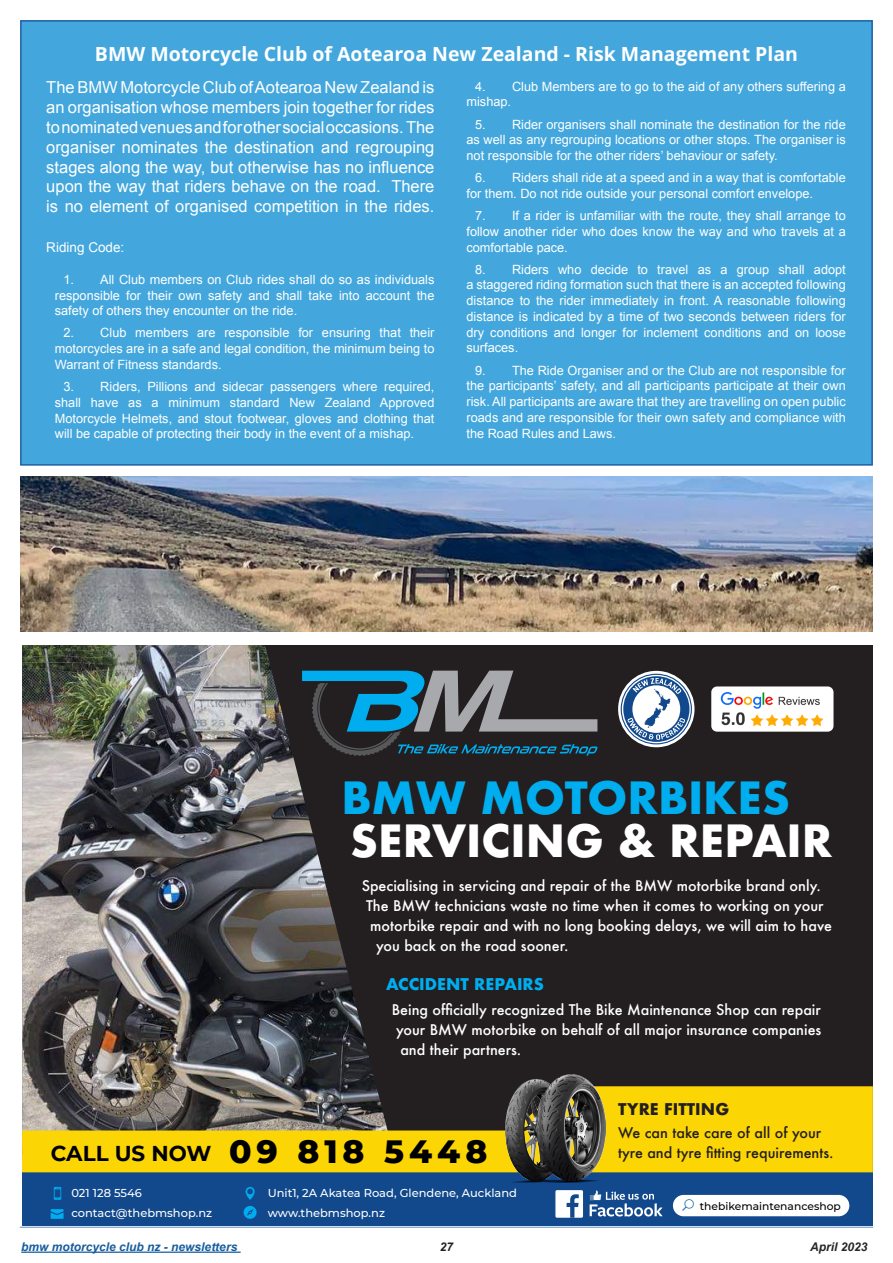
<style>
.page{position:relative;width:893px;height:1263px;background:#fff}
.page>*{position:absolute;margin:0;border:0;box-sizing:border-box;transform-origin:0 0}
.t1{font:700 43.2px "Futura";color:#fff}
.t2{font:700 43.2px "Futura";color:#00aeef}
.t3{font:700 21.45px "Montserrat";color:#000}
.t4{font:700 19.5px "Open Sans";color:#fff}
.t5{font:16.5px/19.8px "Arial";color:#fff;text-align:justify}
.t6{font:700 15.75px "Futura";color:#00aeef}
.t7{font:700 15.75px "Futura";color:#231f20}
.t8{font:500 14.25px "Futura";color:#fff}
.t9{font:500 14.25px/20.1px "Futura";color:#231f20}
.t10{font:13.5px "Arial";color:#fff}
.t11{font:12.75px/15.8px "Arial";color:#fff;text-align:justify}
.t12{font:italic 700 12px "Arial";color:#175d9e}
.t13{font:italic 700 12px "Arial";color:#262626}
.t14{font:italic 700 12px "Arial";color:#231f20}
.t15{font:500 11.4px/20.1px "Montserrat";color:#fff}
.t16{font:500 10.8px "Montserrat";color:#000}
.s1{font-weight:800;font-size:32.85px}
</style>
<div class="page">
<hr style="left:20px;top:1227px;width:853px;height:1px;background:#618fc0">
<hr style="left:21px;top:1251px;width:220px;height:2px;background:#175d9e">
<div style="left:20px;top:20px;width:853px;height:446px;background:#43a7dd;border:2px solid #1e5fa5"></div>
<img style="left:20px;top:476px;width:853px;height:155px">
<div style="left:22px;top:645px;width:851px;height:581px;background:#231f20"></div>
<img style="left:22px;top:645px;width:388px;height:441px">
<div style="left:22px;top:1172px;width:851px;height:54px;background:#12498c"></div>
<div style="left:555px;top:1190px;width:28px;height:28px;background:#fff;border-radius:2px"></div>
<svg style="left:567px;top:1194px;width:12px;height:24px"></svg>
<svg style="left:589px;top:1190px;width:74px;height:26px"></svg>
<div style="left:673px;top:1195px;width:176px;height:21px;background:#fff;border-radius:11px"></div>
<svg style="left:22px;top:1086px;width:851px;height:86px;background:#c4a91e"></svg>
<svg style="left:302px;top:671px;width:295px;height:85px"></svg>
<svg style="left:618px;top:671px;width:76px;height:76px"></svg>
<svg style="left:621px;top:674px;width:71px;height:70px;background:#8ea1b9"></svg>
<img style="left:711px;top:686px;width:122px;height:46px">
<img style="left:505px;top:1074px;width:101px;height:109px">
<h3 class="t4" style="left:95px;top:41px;width:705px">BMW Motorcycle Club of Aotearoa New Zealand - Risk Management Plan</h3>
<p class="t5" style="left:46px;top:78px;width:390px">The BMW Motorcycle Club of Aotearoa New Zealand is an organisation whose members join together for rides to nominated venues and for other social occasions. The organiser nominates the destination and regrouping stages along the way, but otherwise has no influence upon the way that riders behave on the road. There is no element of organised competition in the rides.</p>
<p class="t10" style="left:46px;top:239px;width:80px">Riding Code:</p>
<p class="t11" style="left:55px;top:272px;width:381px;text-indent:9px">1. All Club members on Club rides shall do so as individuals responsible for their own safety and shall take into account the safety of others they encounter on the ride.</p>
<p class="t11" style="left:55px;top:325px;width:381px;text-indent:9px">2. Club members are responsible for ensuring that their motorcycles are in a safe and legal condition, the minimum being to Warrant of Fitness standards.</p>
<p class="t11" style="left:55px;top:379px;width:381px;text-indent:9px">3. Riders, Pillions and sidecar passengers where required, shall have as a minimum standard New Zealand Approved Motorcycle Helmets, and stout footwear, gloves and clothing that will be capable of protecting their body in the event of a mishap.</p>
<p class="t11" style="left:466px;top:78px;width:381px;text-indent:9px">4. Club Members are to go to the aid of any others suffering a mishap.</p>
<p class="t11" style="left:466px;top:116px;width:381px;text-indent:9px">5. Rider organisers shall nominate the destination for the ride as well as any regrouping locations or other stops. The organiser is not responsible for the other riders’ behaviour or safety.</p>
<p class="t11" style="left:466px;top:170px;width:381px;text-indent:9px">6. Riders shall ride at a speed and in a way that is comfortable for them. Do not ride outside your personal comfort envelope.</p>
<p class="t11" style="left:466px;top:208px;width:381px;text-indent:9px">7. If a rider is unfamiliar with the route, they shall arrange to follow another rider who does know the way and who travels at a comfortable pace.</p>
<p class="t11" style="left:466px;top:261px;width:381px;text-indent:9px">8. Riders who decide to travel as a group shall adopt a staggered riding formation such that there is an accepted following distance to the rider immediately in front. A reasonable following distance is indicated by a time of two seconds between riders for dry conditions and longer for inclement conditions and on loose surfaces.</p>
<p class="t11" style="left:466px;top:362px;width:381px;text-indent:9px">9. The Ride Organiser and or the Club are not responsible for the participants’ safety, and all participants participate at their own risk. All participants are aware that they are travelling on open public roads and are responsible for their own safety and compliance with the Road Rules and Laws.</p>
<h1 class="t2" style="left:342px;top:767px;width:450px">BMW MOTORBIKES</h1>
<h1 class="t1" style="left:350px;top:809px;width:484px">SERVICING &amp; REPAIR</h1>
<p class="t8" style="left:362px;top:876px;width:461px">Specialising in servicing and repair of the BMW motorbike brand only.</p>
<p class="t8" style="left:366px;top:896px;width:459px">The BMW technicians waste no time when it comes to working on your</p>
<p class="t8" style="left:370px;top:916px;width:463px">motorbike repair and with no long booking delays, we will aim to have</p>
<p class="t8" style="left:376px;top:936px;width:194px">you back on the road sooner.</p>
<p class="t6" style="left:386px;top:972px;width:159px">ACCIDENT REPAIRS</p>
<p class="t8" style="left:392px;top:1000px;width:431px">Being officially recognized The Bike Maintenance Shop can repair</p>
<p class="t8" style="left:396px;top:1020px;width:427px">your BMW motorbike on behalf of all major insurance companies</p>
<p class="t8" style="left:400px;top:1040px;width:123px">and their partners.</p>
<h2 class="t3" style="left:51px;top:1138px;width:438px">CALL US NOW <span class="s1">09 818 5448</span></h2>
<p class="t15" style="left:71px;top:1182px;width:142px">021 128 5546 contact@thebmshop.nz</p>
<p class="t15" style="left:268px;top:1182px;width:251px">Unit1, 2A Akatea Road, Glendene, Auckland www.thebmshop.nz</p>
<p class="t7" style="left:618px;top:1097px;width:113px">TYRE FITTING</p>
<p class="t9" style="left:618px;top:1122px;width:217px">We can take care of all of your tyre and tyre fitting requirements.</p>
<p class="t16" style="left:700px;top:1198px;width:143px">thebikemaintenanceshop</p>
<p class="t12" style="left:21px;top:1239px;width:218px">bmw motorcycle club nz - newsletters</p>
<p class="t14" style="left:440px;top:1239px;width:15px">27</p>
<p class="t13" style="left:810px;top:1239px;width:59px">April 2023</p>
</div>
